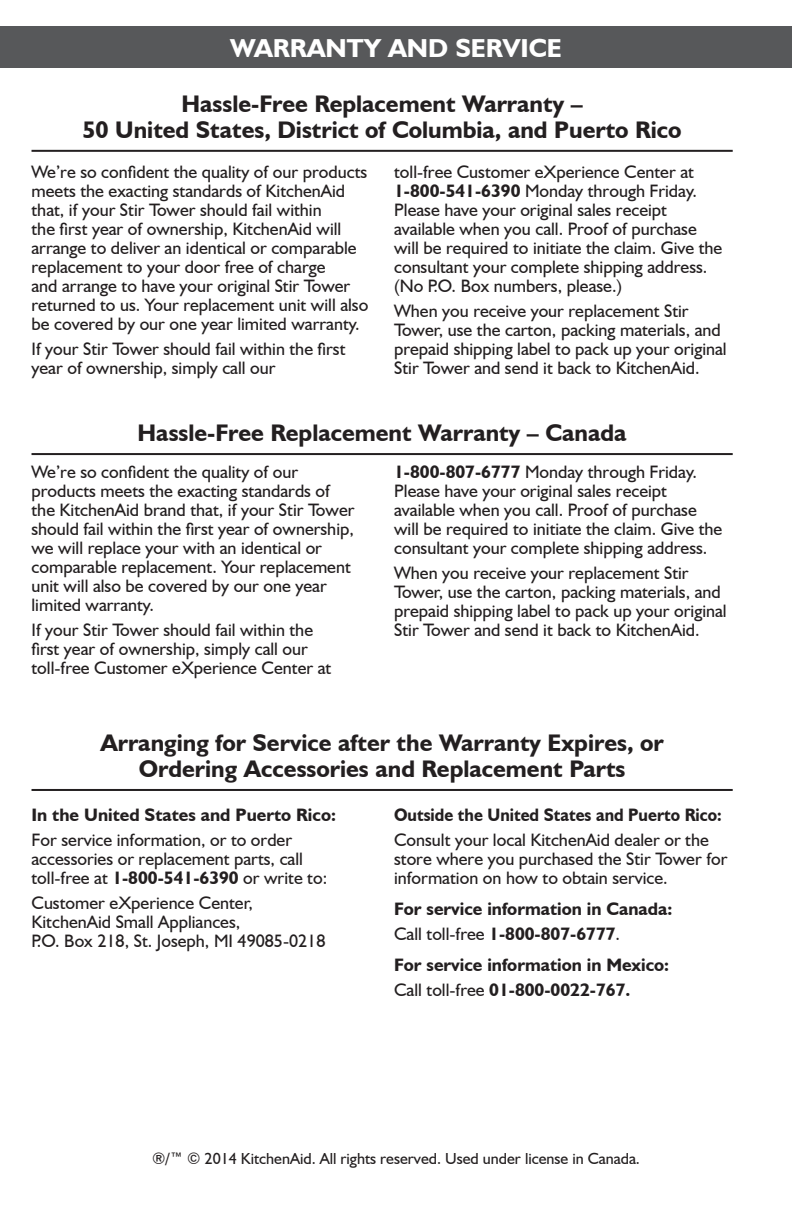
<style>
.page{position:relative;width:792px;height:1224px;background:#fff}
.page>*{position:absolute;margin:0;border:0;box-sizing:border-box;transform-origin:0 0}
.t1{font:700 26px "Humanist 521 BT";color:#fff}
.Subhead_1_centered{font:700 24px/26px "Humanist 521 BT";color:#231f20;text-align:center}
.Body_copy{font:18px/19px "Humanist 521 BT";color:#231f20}
.Body_copy-2{font:700 18px "Humanist 521 BT";color:#231f20}
.Body_copy-3{font:700 18px "Humanist 521 BT";color:#231f20;scale:.93 1}
.t2{font:16px "Humanist 521 BT";color:#231f20}
.s1{font-weight:700}
.s2{font-weight:400}
</style>
<div class="page">
<div style="left:0;top:26px;width:792px;height:42px;background:#57585a"></div>
<hr style="left:32px;top:789px;width:701px;height:2px;background:#231f20">
<hr style="left:32px;top:150px;width:701px;height:2px;background:#231f20">
<hr style="left:32px;top:453px;width:701px;height:2px;background:#231f20">
<h1 class="t1" style="left:230px;top:32px;width:333px">WARRANTY AND SERVICE</h1>
<p class="Subhead_1_centered" style="left:83px;top:90px;width:601px">Hassle-Free Replacement Warranty –<br>50 United States, District of Columbia, and Puerto Rico</p>
<p class="Body_copy" style="left:32px;top:162px;width:338px">We’re so confident the quality of our products meets the exacting standards of KitchenAid that, if your Stir Tower should fail within<br>the first year of ownership, KitchenAid will arrange to deliver an identical or comparable replacement to your door free of charge<br>and arrange to have your original Stir Tower returned to us. Your replacement unit will also be covered by our one year limited warranty.</p>
<p class="Body_copy" style="left:32px;top:339px;width:316px">If your Stir Tower should fail within the first year of ownership, simply call our</p>
<p class="Body_copy" style="left:394px;top:162px;width:330px">toll-free Customer eXperience Center at <span class="s1">1-800-541-6390</span> Monday through Friday.<br>Please have your original sales receipt available when you call. Proof of purchase will be required to initiate the claim. Give the consultant your complete shipping address. (No P.O. Box numbers, please.)</p>
<p class="Body_copy" style="left:394px;top:301px;width:334px">When you receive your replacement Stir Tower, use the carton, packing materials, and prepaid shipping label to pack up your original Stir Tower and send it back to KitchenAid.</p>
<p class="Subhead_1_centered" style="left:138px;top:419px;width:491px">Hassle-Free Replacement Warranty – Canada</p>
<p class="Body_copy" style="left:32px;top:462px;width:325px">We’re so confident the quality of our products meets the exacting standards of the KitchenAid brand that, if your Stir Tower should fail within the first year of ownership, we will replace your with an identical or comparable replacement. Your replacement unit will also be covered by our one year limited warranty.</p>
<p class="Body_copy" style="left:32px;top:620px;width:301px">If your Stir Tower should fail within the first year of ownership, simply call our toll-free Customer eXperience Center at</p>
<p class="Body_copy" style="left:394px;top:462px;width:330px"><span class="s1">1-800-807-6777</span> Monday through Friday.<br>Please have your original sales receipt available when you call. Proof of purchase will be required to initiate the claim. Give the consultant your complete shipping address.</p>
<p class="Body_copy" style="left:394px;top:563px;width:334px">When you receive your replacement Stir Tower, use the carton, packing materials, and prepaid shipping label to pack up your original Stir Tower and send it back to KitchenAid.</p>
<p class="Subhead_1_centered" style="left:100px;top:729px;width:565px">Arranging for Service after the Warranty Expires, or<br>Ordering Accessories and Replacement Parts</p>
<p class="Body_copy-2" style="left:32px;top:804px;width:306px">In the United States and Puerto Rico:</p>
<p class="Body_copy" style="left:32px;top:830px;width:297px">For service information, or to order accessories or replacement parts, call toll-free at <span class="s1">1-800-541-6390</span> or write to:</p>
<p class="Body_copy" style="left:32px;top:893px;width:295px">Customer eXperience Center,<br>KitchenAid Small Appliances,<br>P.O. Box 218, St. Joseph, MI 49085-0218</p>
<p class="Body_copy-3" style="left:394px;top:804px;width:354px">Outside the United States and Puerto Rico:</p>
<p class="Body_copy" style="left:394px;top:830px;width:335px">Consult your local KitchenAid dealer or the store where you purchased the Stir Tower for information on how to obtain service.</p>
<p class="Body_copy-2" style="left:394px;top:898px;width:280px">For service information in Canada:</p>
<p class="Body_copy" style="left:394px;top:924px;width:228px">Call toll-free <span class="s1">1-800-807-6777</span>.</p>
<p class="Body_copy-2" style="left:394px;top:954px;width:277px">For service information in Mexico:</p>
<p class="Body_copy-2" style="left:394px;top:979px;width:238px"><span class="s2">Call toll-free</span> 01-800-0022-767.</p>
<p class="t2" style="left:152px;top:1149px;width:489px">®/™ © 2014 KitchenAid. All rights reserved. Used under license in Canada.</p>
</div>
